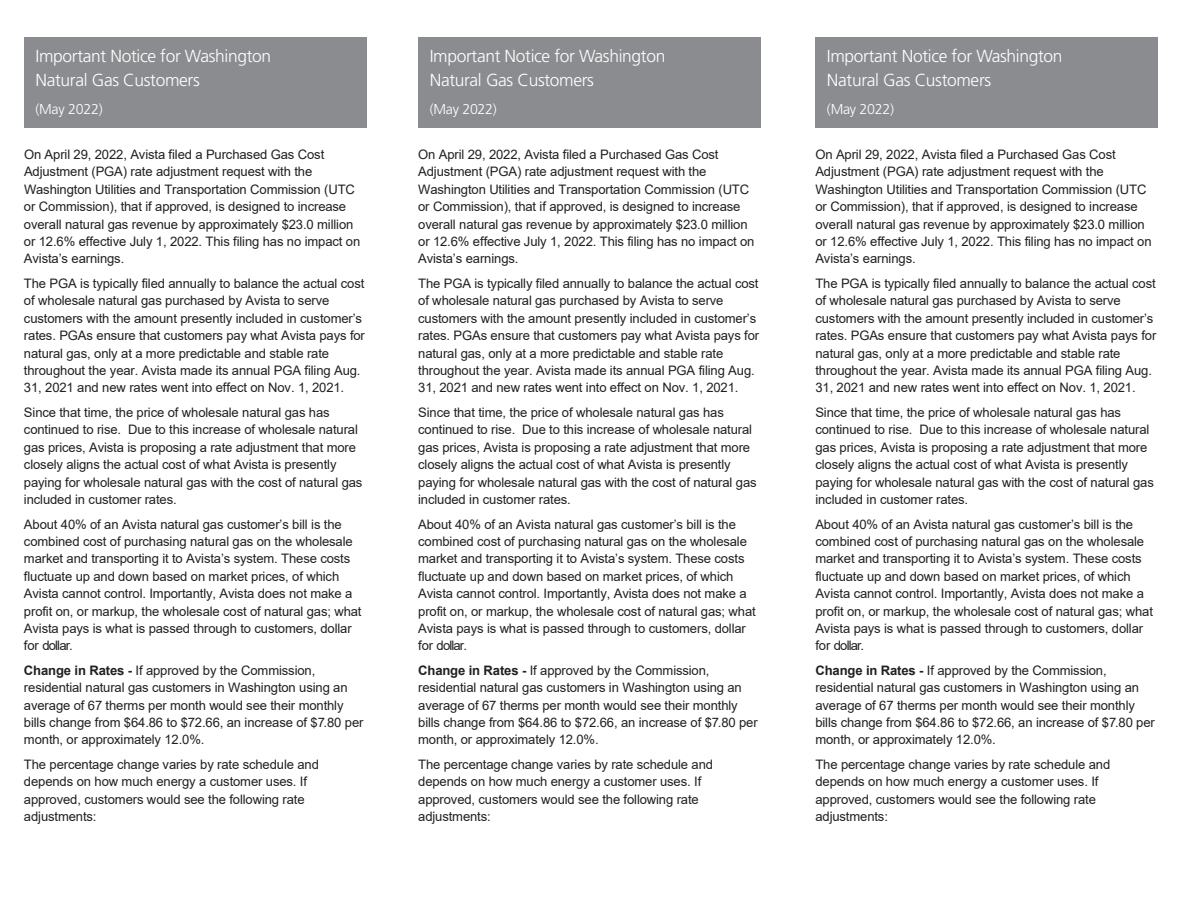
<style>
.page{position:relative;width:1188px;height:918px;background:#fff}
.page>*{position:absolute;margin:0;border:0;box-sizing:border-box;transform-origin:0 0}
.t1{font:300 17.4px/23.7px "Frutiger";letter-spacing:-.02em;color:#fff}
.t2{font:300 14.25px "Frutiger";letter-spacing:-.02em;color:#fff}
.t3{font:13.05px/17.4px "Arial";letter-spacing:-.01em;color:#231f20}
.s1{font-weight:700}
</style>
<div class="page">
<div style="left:418px;top:38px;width:342px;height:90px;background:#8a8c8f"></div>
<div style="left:815px;top:38px;width:343px;height:90px;background:#8a8c8f"></div>
<div style="left:24px;top:38px;width:342px;height:90px;background:#8a8c8f"></div>
<h1 class="t1" style="left:36px;top:45px;width:237px">Important Notice for Washington<br>Natural Gas Customers</h1>
<p class="t2" style="left:36px;top:101px;width:69px">(May 2022)</p>
<p class="t3" style="left:24px;top:146px;width:338px">On April 29, 2022, Avista filed a Purchased Gas Cost Adjustment (PGA) rate adjustment request with the Washington Utilities and Transportation Commission (UTC or Commission), that if approved, is designed to increase overall natural gas revenue by approximately $23.0 million or 12.6% effective July 1, 2022. This filing has no impact on Avista’s earnings.</p>
<p class="t3" style="left:24px;top:275px;width:343px">The PGA is typically filed annually to balance the actual cost of wholesale natural gas purchased by Avista to serve customers with the amount presently included in customer’s rates. PGAs ensure that customers pay what Avista pays for natural gas, only at a more predictable and stable rate throughout the year. Avista made its annual PGA filing Aug.<br>31, 2021 and new rates went into effect on Nov. 1, 2021.</p>
<p class="t3" style="left:24px;top:404px;width:340px">Since that time, the price of wholesale natural gas has continued to rise. Due to this increase of wholesale natural gas prices, Avista is proposing a rate adjustment that more closely aligns the actual cost of what Avista is presently paying for wholesale natural gas with the cost of natural gas included in customer rates.</p>
<p class="t3" style="left:24px;top:515px;width:339px">About 40% of an Avista natural gas customer’s bill is the combined cost of purchasing natural gas on the wholesale market and transporting it to Avista’s system. These costs fluctuate up and down based on market prices, of which Avista cannot control. Importantly, Avista does not make a profit on, or markup, the wholesale cost of natural gas; what Avista pays is what is passed through to customers, dollar for dollar.</p>
<p class="t3" style="left:24px;top:662px;width:341px"><span class="s1">Change in Rates -</span> If approved by the Commission, residential natural gas customers in Washington using an average of 67 therms per month would see their monthly bills change from $64.86 to $72.66, an increase of $7.80 per month, or approximately 12.0%.</p>
<p class="t3" style="left:24px;top:756px;width:296px">The percentage change varies by rate schedule and depends on how much energy a customer uses. If approved, customers would see the following rate adjustments:</p>
<h1 class="t1" style="left:430px;top:45px;width:237px">Important Notice for Washington<br>Natural Gas Customers</h1>
<p class="t2" style="left:430px;top:101px;width:69px">(May 2022)</p>
<p class="t3" style="left:418px;top:146px;width:338px">On April 29, 2022, Avista filed a Purchased Gas Cost Adjustment (PGA) rate adjustment request with the Washington Utilities and Transportation Commission (UTC or Commission), that if approved, is designed to increase overall natural gas revenue by approximately $23.0 million or 12.6% effective July 1, 2022. This filing has no impact on Avista’s earnings.</p>
<p class="t3" style="left:418px;top:275px;width:343px">The PGA is typically filed annually to balance the actual cost of wholesale natural gas purchased by Avista to serve customers with the amount presently included in customer’s rates. PGAs ensure that customers pay what Avista pays for natural gas, only at a more predictable and stable rate throughout the year. Avista made its annual PGA filing Aug.<br>31, 2021 and new rates went into effect on Nov. 1, 2021.</p>
<p class="t3" style="left:418px;top:404px;width:340px">Since that time, the price of wholesale natural gas has continued to rise. Due to this increase of wholesale natural gas prices, Avista is proposing a rate adjustment that more closely aligns the actual cost of what Avista is presently paying for wholesale natural gas with the cost of natural gas included in customer rates.</p>
<p class="t3" style="left:418px;top:515px;width:339px">About 40% of an Avista natural gas customer’s bill is the combined cost of purchasing natural gas on the wholesale market and transporting it to Avista’s system. These costs fluctuate up and down based on market prices, of which Avista cannot control. Importantly, Avista does not make a profit on, or markup, the wholesale cost of natural gas; what Avista pays is what is passed through to customers, dollar for dollar.</p>
<p class="t3" style="left:418px;top:662px;width:341px"><span class="s1">Change in Rates -</span> If approved by the Commission, residential natural gas customers in Washington using an average of 67 therms per month would see their monthly bills change from $64.86 to $72.66, an increase of $7.80 per month, or approximately 12.0%.</p>
<p class="t3" style="left:418px;top:756px;width:296px">The percentage change varies by rate schedule and depends on how much energy a customer uses. If approved, customers would see the following rate adjustments:</p>
<h1 class="t1" style="left:827px;top:45px;width:237px">Important Notice for Washington<br>Natural Gas Customers</h1>
<p class="t2" style="left:827px;top:101px;width:69px">(May 2022)</p>
<p class="t3" style="left:815px;top:146px;width:338px">On April 29, 2022, Avista filed a Purchased Gas Cost Adjustment (PGA) rate adjustment request with the Washington Utilities and Transportation Commission (UTC or Commission), that if approved, is designed to increase overall natural gas revenue by approximately $23.0 million or 12.6% effective July 1, 2022. This filing has no impact on Avista’s earnings.</p>
<p class="t3" style="left:815px;top:275px;width:343px">The PGA is typically filed annually to balance the actual cost of wholesale natural gas purchased by Avista to serve customers with the amount presently included in customer’s rates. PGAs ensure that customers pay what Avista pays for natural gas, only at a more predictable and stable rate throughout the year. Avista made its annual PGA filing Aug.<br>31, 2021 and new rates went into effect on Nov. 1, 2021.</p>
<p class="t3" style="left:815px;top:404px;width:340px">Since that time, the price of wholesale natural gas has continued to rise. Due to this increase of wholesale natural gas prices, Avista is proposing a rate adjustment that more closely aligns the actual cost of what Avista is presently paying for wholesale natural gas with the cost of natural gas included in customer rates.</p>
<p class="t3" style="left:815px;top:515px;width:339px">About 40% of an Avista natural gas customer’s bill is the combined cost of purchasing natural gas on the wholesale market and transporting it to Avista’s system. These costs fluctuate up and down based on market prices, of which Avista cannot control. Importantly, Avista does not make a profit on, or markup, the wholesale cost of natural gas; what Avista pays is what is passed through to customers, dollar for dollar.</p>
<p class="t3" style="left:815px;top:662px;width:341px"><span class="s1">Change in Rates -</span> If approved by the Commission, residential natural gas customers in Washington using an average of 67 therms per month would see their monthly bills change from $64.86 to $72.66, an increase of $7.80 per month, or approximately 12.0%.</p>
<p class="t3" style="left:815px;top:756px;width:296px">The percentage change varies by rate schedule and depends on how much energy a customer uses. If approved, customers would see the following rate adjustments:</p>
</div>
